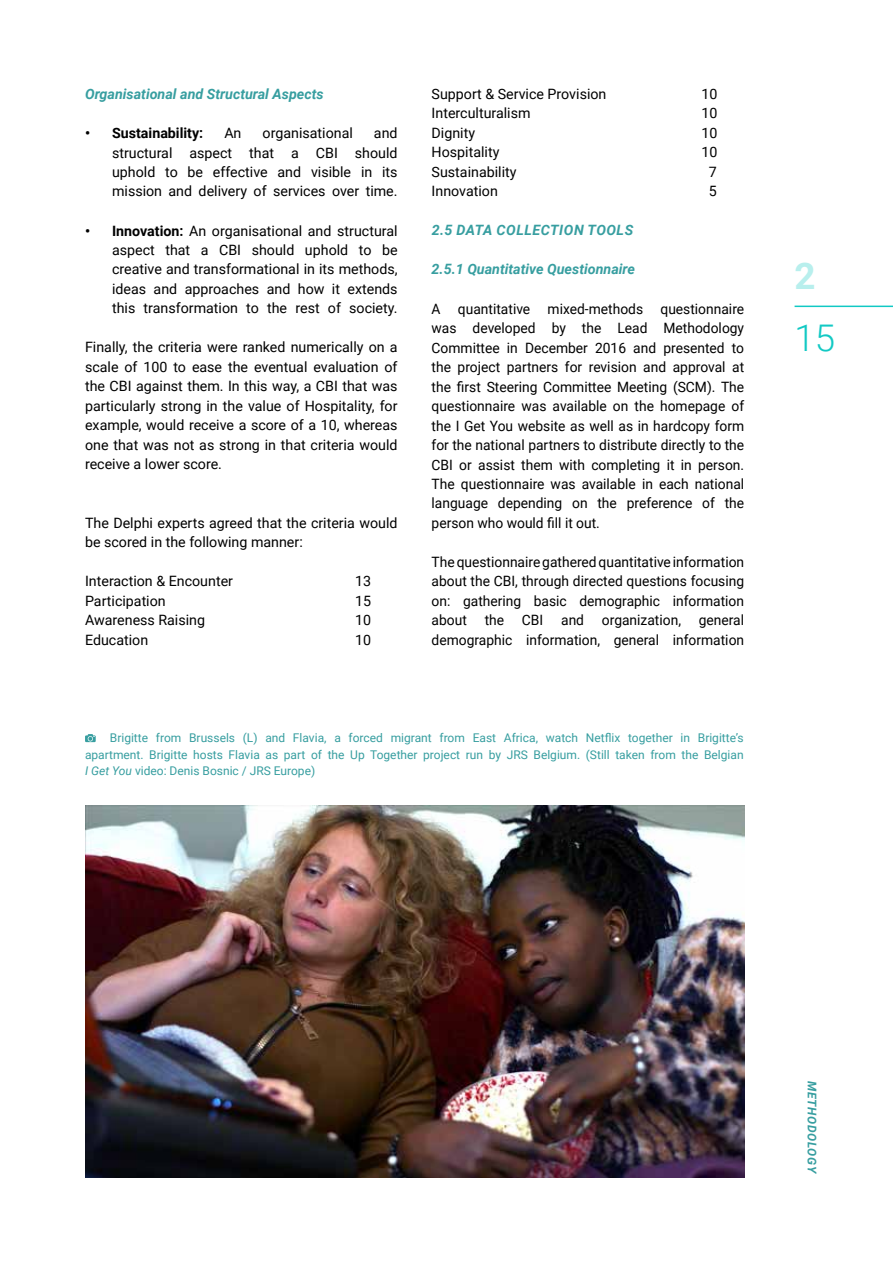
<style>
.page{position:relative;width:893px;height:1263px;background:#fff}
.page>*{position:absolute;margin:0;border:0;box-sizing:border-box;transform-origin:0 0}
.t1{font:300 36.75px "Roboto";color:#12c9c4}
.t2{font:700 36.75px "Roboto";color:#b8efed}
.t3{font:14.25px/19.5px "Roboto";color:#000;text-align:justify}
.t4{font:italic 700 14.25px "Roboto";color:#379ea0}
.t5{font:italic 700 14.25px "Roboto";letter-spacing:.035em;color:#379ea0}
.t6{font:700 14.25px "Roboto";color:#000}
.t7{font:12px/16.5px "Roboto";color:#379ea0;text-align:justify}
.t8{font:italic 700 12px "Roboto";letter-spacing:.05em;color:#379ea0}
.s1{font-weight:700}
.s2{font-style:italic}
</style>
<div class="page">
<hr style="left:795px;top:306px;width:98px;height:1px;background:#12c9c4">
<img style="left:85px;top:806px;width:659px;height:372px">
<svg style="left:85px;top:734px;width:11px;height:8px"></svg>
<p class="t4" style="left:85px;top:84px;width:240px">Organisational and Structural Aspects</p>
<p class="t6" style="left:85px;top:123px;width:120px">• Sustainability:</p>
<p class="t3" style="left:224px;top:123px;width:19px">An</p>
<p class="t3" style="left:263px;top:123px;width:92px">organisational</p>
<p class="t3" style="left:112px;top:123px;width:287px;text-indent:262px">and structural aspect that a CBI should uphold to be effective and visible in its mission and delivery of services over time.</p>
<p class="t3" style="left:112px;top:220px;width:287px;text-indent:-27px"><span class="s1">• Innovation:</span> An organisational and structural aspect that a CBI should uphold to be creative and transformational in its methods, ideas and approaches and how it extends this transformation to the rest of society.</p>
<p class="t3" style="left:85px;top:337px;width:314px">Finally, the criteria were ranked numerically on a scale of 100 to ease the eventual evaluation of the CBI against them. In this way, a CBI that was particularly strong in the value of Hospitality, for example, would receive a score of a 10, whereas one that was not as strong in that criteria would receive a lower score.</p>
<p class="t3" style="left:85px;top:513px;width:314px">The Delphi experts agreed that the criteria would be scored in the following manner:</p>
<p class="t3" style="left:85px;top:571px;width:150px">Interaction &amp; Encounter</p>
<p class="t3" style="left:355px;top:571px;width:18px">13</p>
<p class="t3" style="left:85px;top:591px;width:82px">Participation</p>
<p class="t3" style="left:355px;top:591px;width:18px">15</p>
<p class="t3" style="left:85px;top:610px;width:122px">Awareness Raising</p>
<p class="t3" style="left:355px;top:610px;width:18px">10</p>
<p class="t3" style="left:85px;top:630px;width:65px">Education</p>
<p class="t3" style="left:355px;top:630px;width:18px">10</p>
<p class="t3" style="left:432px;top:84px;width:176px">Support &amp; Service Provision</p>
<p class="t3" style="left:702px;top:84px;width:18px">10</p>
<p class="t3" style="left:432px;top:103px;width:100px">Interculturalism</p>
<p class="t3" style="left:702px;top:103px;width:18px">10</p>
<p class="t3" style="left:432px;top:123px;width:45px">Dignity</p>
<p class="t3" style="left:702px;top:123px;width:18px">10</p>
<p class="t3" style="left:432px;top:142px;width:69px">Hospitality</p>
<p class="t3" style="left:702px;top:142px;width:18px">10</p>
<p class="t3" style="left:432px;top:162px;width:86px">Sustainability</p>
<p class="t3" style="left:709px;top:162px;width:10px">7</p>
<p class="t3" style="left:432px;top:181px;width:68px">Innovation</p>
<p class="t3" style="left:709px;top:181px;width:10px">5</p>
<p class="t5" style="left:432px;top:220px;width:203px">2.5 DATA COLLECTION TOOLS</p>
<p class="t4" style="left:432px;top:259px;width:205px">2.5.1 Quantitative Questionnaire</p>
<p class="t3" style="left:432px;top:298px;width:314px">A quantitative mixed-methods questionnaire was developed by the Lead Methodology Committee in December 2016 and presented to the project partners for revision and approval at the first Steering Committee Meeting (SCM). The questionnaire was available on the homepage of the I Get You website as well as in hardcopy form for the national partners to distribute directly to the CBI or assist them with completing it in person.<br>The questionnaire was available in each national language depending on the preference of the person who would fill it out.</p>
<p class="t3" style="left:432px;top:552px;width:314px">The questionnaire gathered quantitative information about the CBI, through directed questions focusing on: gathering basic demographic information about the CBI and organization, general demographic information, general information</p>
<p class="t7" style="left:85px;top:729px;width:660px;text-indent:25px">Brigitte from Brussels (L) and Flavia, a forced migrant from East Africa, watch Netflix together in Brigitte’s apartment. Brigitte hosts Flavia as part of the Up Together project run by JRS Belgium. (Still taken from the Belgian <span class="s2">I Get You</span> video: Denis Bosnic / JRS Europe)</p>
<h1 class="t2" style="left:795px;top:250px;width:23px">2</h1>
<h1 class="t1" style="left:795px;top:312px;width:42px">15</h1>
<p class="t8" style="left:820px;top:1081px;width:94px;rotate:90deg">METHODOLOGY</p>
</div>
